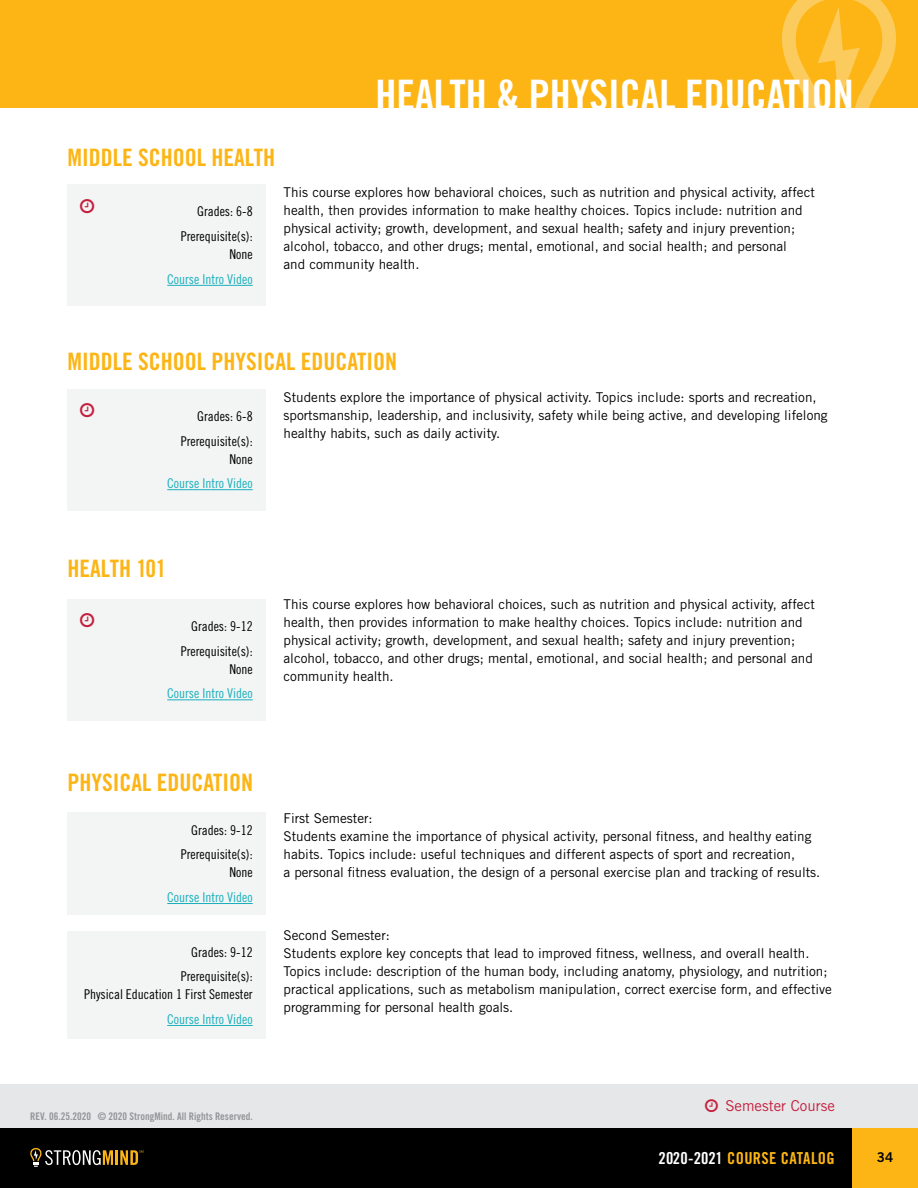
<style>
.page{position:relative;width:918px;height:1188px;background:#fff}
.page>*{position:absolute;margin:0;border:0;box-sizing:border-box;transform-origin:0 0}
.t1{font:42px "Trade Gothic LT Std Bd Cn 20";color:#fff}
.t2{font:24px "Trade Gothic LT Std Bd Cn 20";color:#fcb515}
.t3{font:16.5px "Trade Gothic LT Std Bd Cn 20";letter-spacing:.02em;color:#fcb515}
.t4{font:15px "Trade Gothic LT Std";color:#c5203f}
.t5{font:13.5px/18px "Trade Gothic LT Std";color:#000}
.t6{font:13.5px/24.8px "Trade Gothic LT Std Cn 18";color:#000;text-align:right}
.t7{font:13.5px "Trade Gothic LT Std Cn 18";color:#1ab0bd}
.t8{font:13.5px "Trade Gothic LT Std Bd 2";color:#000}
.t9{font:10.5px "Trade Gothic LT Std Bd Cn 20";color:#939598}
.s1{color:#fff}
</style>
<div class="page">
<div style="left:0;top:1084px;width:918px;height:45px;background:#e6e7e8"></div>
<div style="left:0;top:1129px;width:852px;height:59px;background:#000"></div>
<div style="left:852px;top:1129px;width:66px;height:59px;background:#fcb515"></div>
<hr style="left:115px;top:1150px;width:3px;height:15px;background:#fcb515">
<svg style="left:30px;top:1148px;width:83px;height:19px"></svg>
<svg style="left:120px;top:1150px;width:24px;height:15px"></svg>
<div style="left:0;top:0;width:918px;height:108px;background:#fcb515"></div>
<svg style="left:782px;top:0;width:114px;height:108px"></svg>
<div style="left:68px;top:185px;width:198px;height:121px;background:#f3f4f4"></div>
<hr style="left:167px;top:285px;width:86px;height:1px;background:#1ab0bd">
<div style="left:68px;top:389px;width:198px;height:121px;background:#f3f4f4"></div>
<hr style="left:167px;top:489px;width:86px;height:1px;background:#1ab0bd">
<div style="left:68px;top:599px;width:198px;height:122px;background:#f3f4f4"></div>
<hr style="left:167px;top:700px;width:86px;height:1px;background:#1ab0bd">
<div style="left:68px;top:812px;width:198px;height:103px;background:#f3f4f4"></div>
<hr style="left:167px;top:903px;width:86px;height:1px;background:#1ab0bd">
<div style="left:68px;top:932px;width:198px;height:108px;background:#f3f4f4"></div>
<hr style="left:167px;top:1025px;width:86px;height:1px;background:#1ab0bd">
<h1 class="t1" style="left:376px;top:69px;width:480px">HEALTH &amp; PHYSICAL EDUCATION</h1>
<h2 class="t2" style="left:68px;top:143px;width:209px">MIDDLE SCHOOL HEALTH</h2>
<p class="t6" style="left:181px;top:199px;width:73px">Grades: 6-8<br>Prerequisite(s):</p>
<p class="t6" style="left:229px;top:242px;width:25px">None</p>
<p class="t7" style="left:167px;top:271px;width:87px">Course Intro Video</p>
<p class="t5" style="left:284px;top:183px;width:533px">This course explores how behavioral choices, such as nutrition and physical activity, affect health, then provides information to make healthy choices. Topics include: nutrition and physical activity; growth, development, and sexual health; safety and injury prevention; alcohol, tobacco, and other drugs; mental, emotional, and social health; and personal<br>and community health.</p>
<h2 class="t2" style="left:68px;top:347px;width:331px">MIDDLE SCHOOL PHYSICAL EDUCATION</h2>
<p class="t5" style="left:284px;top:388px;width:546px">Students explore the importance of physical activity. Topics include: sports and recreation, sportsmanship, leadership, and inclusivity, safety while being active, and developing lifelong healthy habits, such as daily activity.</p>
<p class="t6" style="left:181px;top:404px;width:73px">Grades: 6-8<br>Prerequisite(s):</p>
<p class="t6" style="left:229px;top:446px;width:25px">None</p>
<p class="t7" style="left:167px;top:476px;width:87px">Course Intro Video</p>
<h2 class="t2" style="left:68px;top:554px;width:100px">HEALTH 101</h2>
<p class="t6" style="left:181px;top:614px;width:73px">Grades: 9-12<br>Prerequisite(s):</p>
<p class="t6" style="left:229px;top:656px;width:25px">None</p>
<p class="t7" style="left:167px;top:686px;width:87px">Course Intro Video</p>
<h2 class="t2" style="left:68px;top:768px;width:187px">PHYSICAL EDUCATION</h2>
<p class="t6" style="left:181px;top:817px;width:73px">Grades: 9-12<br>Prerequisite(s):</p>
<p class="t6" style="left:229px;top:860px;width:25px">None</p>
<p class="t7" style="left:167px;top:889px;width:87px">Course Intro Video</p>
<p class="t6" style="left:181px;top:939px;width:73px">Grades: 9-12<br>Prerequisite(s):</p>
<p class="t6" style="left:84px;top:982px;width:170px">Physical Education 1 First Semester</p>
<p class="t7" style="left:167px;top:1011px;width:87px">Course Intro Video</p>
<p class="t9" style="left:30px;top:1110px;width:224px">REV. 06.25.2020 © 2020 StrongMind. All Rights Reserved.</p>
<p class="t5" style="left:284px;top:595px;width:533px">This course explores how behavioral choices, such as nutrition and physical activity, affect health, then provides information to make healthy choices. Topics include: nutrition and physical activity; growth, development, and sexual health; safety and injury prevention; alcohol, tobacco, and other drugs; mental, emotional, and social health; and personal and community health.</p>
<p class="t5" style="left:284px;top:809px;width:538px">First Semester:<br>Students examine the importance of physical activity, personal fitness, and healthy eating habits. Topics include: useful techniques and different aspects of sport and recreation,<br>a personal fitness evaluation, the design of a personal exercise plan and tracking of results.</p>
<p class="t5" style="left:284px;top:926px;width:550px">Second Semester:<br>Students explore key concepts that lead to improved fitness, wellness, and overall health.<br>Topics include: description of the human body, including anatomy, physiology, and nutrition; practical applications, such as metabolism manipulation, correct exercise form, and effective programming for personal health goals.</p>
<p class="t4" style="left:725px;top:1097px;width:111px">Semester Course</p>
<p class="t3" style="left:658px;top:1148px;width:178px"><span class="s1">2020-2021</span> COURSE CATALOG</p>
<p class="t8" style="left:877px;top:1148px;width:18px">34</p>
</div>
